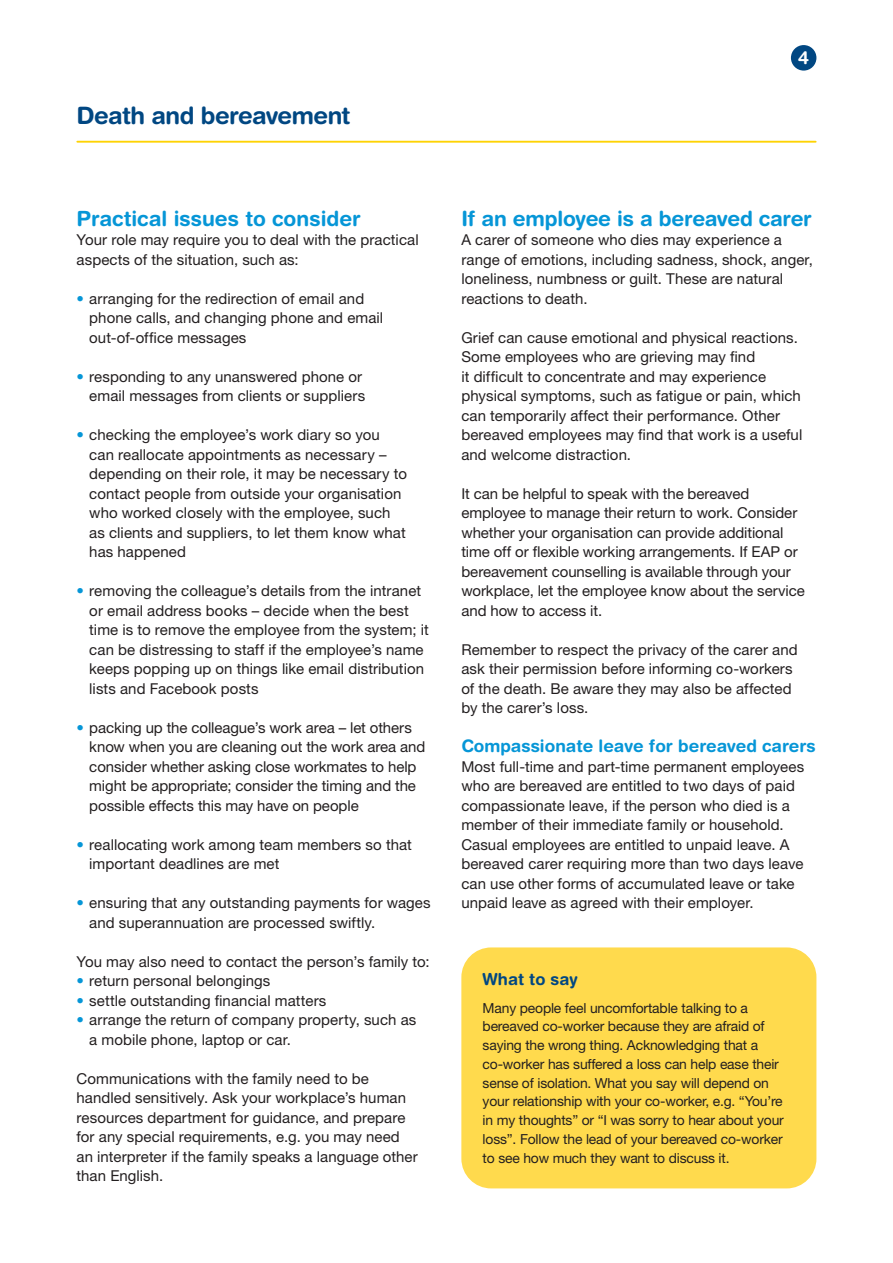
<style>
.page{position:relative;width:893px;height:1263px;background:#fff}
.page>*{position:absolute;margin:0;border:0;box-sizing:border-box;transform-origin:0 0}
.t1{font:700 24px "Helvetica Rounded LT Std";letter-spacing:-.02em;color:#014782}
.B_Head{font:700 21px "Helvetica Rounded LT Std";letter-spacing:-.01em;color:#0696d7}
.t2{font:700 18px "Helvetica Rounded LT Std";color:#fff}
.C_Head{font:700 17.25px "Helvetica Rounded LT Std";color:#0696d7}
.Box_Head{font:700 16.5px "Helvetica Rounded LT Std";color:#014782}
.Body_Copy{font:15px/19.5px "Helvetica Neue LT Std";letter-spacing:.005em;color:#231f20}
.Box_copy_Black{font:13.8px/18.8px "Helvetica Neue LT Std";letter-spacing:-.01em;color:#231f20}
.s1{color:#0696d7}
</style>
<div class="page">
<hr style="left:77px;top:141px;width:739px;height:2px;background:#fed304">
<div style="left:791px;top:45px;width:25px;height:26px;background:#014782;border-radius:50%"></div>
<div style="left:461px;top:947px;width:355px;height:241px;background:#ffda4d;border-radius:30px"></div>
<h1 class="t1" style="left:77px;top:101px;width:275px">Death and bereavement</h1>
<p class="t2" style="left:798px;top:47px;width:12px">4</p>
<p class="B_Head" style="left:77px;top:206px;width:286px">Practical issues to consider</p>
<p class="Body_Copy" style="left:77px;top:230px;width:344px">Your role may require you to deal with the practical aspects of the situation, such as:</p>
<p class="Body_Copy" style="left:89px;top:289px;width:295px;text-indent:-13px"><span class="s1">•</span> arranging for the redirection of email and phone calls, and changing phone and email out-of-office messages</p>
<p class="Body_Copy" style="left:77px;top:367px;width:290px;text-align:right"><span class="s1">•</span> responding to any unanswered phone or email messages from clients or suppliers</p>
<p class="Body_Copy" style="left:89px;top:425px;width:319px;text-indent:-13px"><span class="s1">•</span> checking the employee’s work diary so you can reallocate appointments as necessary – depending on their role, it may be necessary to contact people from outside your organisation who worked closely with the employee, such as clients and suppliers, to let them know what has happened</p>
<p class="Body_Copy" style="left:89px;top:581px;width:341px;text-indent:-13px"><span class="s1">•</span> removing the colleague’s details from the intranet or email address books – decide when the best time is to remove the employee from the system; it can be distressing to staff if the employee’s name keeps popping up on things like email distribution lists and Facebook posts</p>
<p class="Body_Copy" style="left:89px;top:718px;width:338px;text-indent:-13px"><span class="s1">•</span> packing up the colleague’s work area – let others know when you are cleaning out the work area and consider whether asking close workmates to help might be appropriate; consider the timing and the possible effects this may have on people</p>
<p class="Body_Copy" style="left:89px;top:835px;width:324px;text-indent:-13px"><span class="s1">•</span> reallocating work among team members so that important deadlines are met</p>
<p class="Body_Copy" style="left:89px;top:893px;width:343px;text-indent:-13px"><span class="s1">•</span> ensuring that any outstanding payments for wages and superannuation are processed swiftly.</p>
<p class="Body_Copy" style="left:77px;top:952px;width:354px">You may also need to contact the person’s family to:</p>
<p class="Body_Copy" style="left:77px;top:971px;width:195px"><span class="s1">•</span> return personal belongings</p>
<p class="Body_Copy" style="left:77px;top:991px;width:251px"><span class="s1">•</span> settle outstanding financial matters</p>
<p class="Body_Copy" style="left:89px;top:1010px;width:329px;text-indent:-13px"><span class="s1">•</span> arrange the return of company property, such as a mobile phone, laptop or car.</p>
<p class="Body_Copy" style="left:77px;top:1069px;width:343px">Communications with the family need to be handled sensitively. Ask your workplace’s human resources department for guidance, and prepare for any special requirements, e.g. you may need an interpreter if the family speaks a language other than English.</p>
<p class="B_Head" style="left:461px;top:206px;width:352px">If an employee is a bereaved carer</p>
<p class="Body_Copy" style="left:461px;top:230px;width:353px">A carer of someone who dies may experience a range of emotions, including sadness, shock, anger, loneliness, numbness or guilt. These are natural reactions to death.</p>
<p class="Body_Copy" style="left:461px;top:328px;width:342px">Grief can cause emotional and physical reactions.<br>Some employees who are grieving may find<br>it difficult to concentrate and may experience physical symptoms, such as fatigue or pain, which can temporarily affect their performance. Other bereaved employees may find that work is a useful and welcome distraction.</p>
<p class="Body_Copy" style="left:461px;top:484px;width:345px">It can be helpful to speak with the bereaved employee to manage their return to work. Consider whether your organisation can provide additional time off or flexible working arrangements. If EAP or bereavement counselling is available through your workplace, let the employee know about the service and how to access it.</p>
<p class="Body_Copy" style="left:461px;top:640px;width:338px">Remember to respect the privacy of the carer and ask their permission before informing co-workers of the death. Be aware they may also be affected by the carer’s loss.</p>
<p class="C_Head" style="left:461px;top:736px;width:356px">Compassionate leave for bereaved carers</p>
<p class="Body_Copy" style="left:461px;top:757px;width:344px">Most full-time and part-time permanent employees who are bereaved are entitled to two days of paid compassionate leave, if the person who died is a member of their immediate family or household.<br>Casual employees are entitled to unpaid leave. A bereaved carer requiring more than two days leave can use other forms of accumulated leave or take unpaid leave as agreed with their employer.</p>
<p class="Box_Head" style="left:483px;top:969px;width:97px">What to say</p>
<p class="Box_copy_Black" style="left:483px;top:998px;width:303px">Many people feel uncomfortable talking to a bereaved co-worker because they are afraid of saying the wrong thing. Acknowledging that a co-worker has suffered a loss can help ease their sense of isolation. What you say will depend on your relationship with your co-worker, e.g. “You’re in my thoughts” or “I was sorry to hear about your loss”. Follow the lead of your bereaved co-worker to see how much they want to discuss it.</p>
</div>
